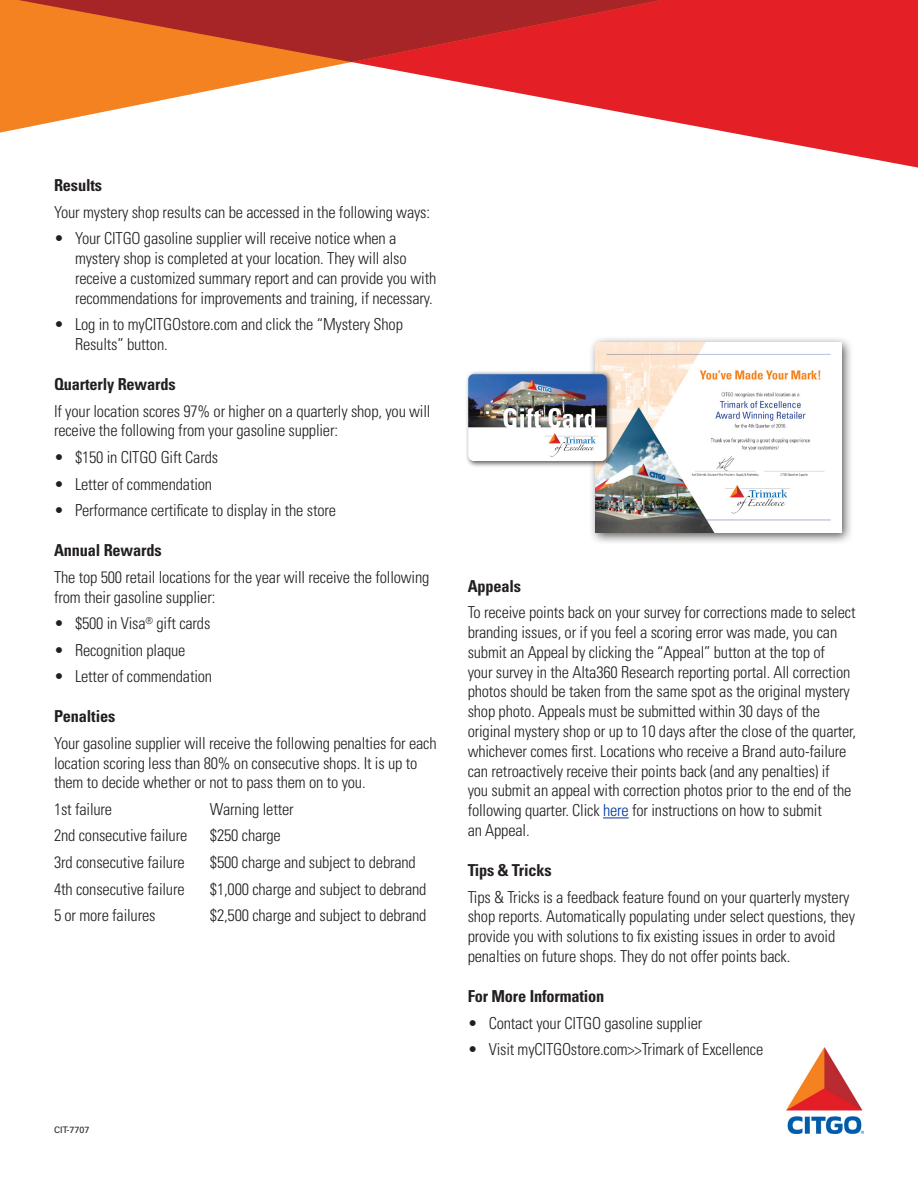
<style>
.page{position:relative;width:918px;height:1188px;background:#fff}
.page>*{position:absolute;margin:0;border:0;box-sizing:border-box;transform-origin:0 0}
.t1{font:300 condensed 16.5px/19.8px "Univers LT Std";letter-spacing:-.01em;color:#231f20}
.t2{font:700 condensed 16.5px "Univers LT Std";letter-spacing:-.01em;color:#231f20}
.t3{font:9px "Univers LT Std";color:#231f20}
.s1{color:#0036a0}
</style>
<div class="page">
<svg style="left:603px;top:818px;width:26px;height:1px"></svg>
<img style="left:787px;top:1047px;width:76px;height:87px">
<div style="left:588px;top:336px;width:266px;height:209px;background:#231f20;opacity:.75"></div>
<img style="left:595px;top:343px;width:246px;height:189px">
<div style="left:465px;top:371px;width:148px;height:96px;background:#231f20;opacity:.75"></div>
<img style="left:468px;top:374px;width:139px;height:87px">
<svg style="left:661px;top:0;width:257px;height:168px;fill:#e41f25"></svg>
<svg style="left:0;top:0;width:661px;height:133px"></svg>
<svg style="left:18px;top:0;width:643px;height:62px"></svg>
<p class="t2" style="left:54px;top:175px;width:50px">Results</p>
<p class="t1" style="left:54px;top:202px;width:378px">Your mystery shop results can be accessed in the following ways:</p>
<p class="t1" style="left:75px;top:229px;width:363px;text-indent:-21px">• Your CITGO gasoline supplier will receive notice when a mystery shop is completed at your location. They will also receive a customized summary report and can provide you with recommendations for improvements and training, if necessary.</p>
<p class="t1" style="left:75px;top:315px;width:329px;text-indent:-21px">• Log in to myCITGOstore.com and click the “Mystery Shop<br>Results” button.</p>
<p class="t2" style="left:54px;top:374px;width:123px">Quarterly Rewards</p>
<p class="t1" style="left:54px;top:401px;width:378px">If your location scores 97% or higher on a quarterly shop, you will receive the following from your gasoline supplier:</p>
<p class="t1" style="left:54px;top:447px;width:166px">• $150 in CITGO Gift Cards</p>
<p class="t1" style="left:54px;top:474px;width:160px">• Letter of commendation</p>
<p class="t1" style="left:54px;top:500px;width:284px">• Performance certificate to display in the store</p>
<p class="t2" style="left:54px;top:540px;width:109px">Annual Rewards</p>
<p class="t1" style="left:54px;top:567px;width:377px">The top 500 retail locations for the year will receive the following from their gasoline supplier:</p>
<p class="t1" style="left:54px;top:613px;width:158px">• $500 in Visa<sup>®</sup> gift cards</p>
<p class="t1" style="left:54px;top:640px;width:133px">• Recognition plaque</p>
<p class="t1" style="left:54px;top:666px;width:160px">• Letter of commendation</p>
<p class="t2" style="left:54px;top:706px;width:63px">Penalties</p>
<p class="t1" style="left:54px;top:733px;width:384px">Your gasoline supplier will receive the following penalties for each location scoring less than 80% on consecutive shops. It is up to them to decide whether or not to pass them on to you.</p>
<p class="t1" style="left:54px;top:799px;width:60px">1st failure</p>
<p class="t1" style="left:210px;top:799px;width:85px">Warning letter</p>
<p class="t1" style="left:54px;top:826px;width:135px">2nd consecutive failure</p>
<p class="t1" style="left:210px;top:826px;width:72px">$250 charge</p>
<p class="t1" style="left:54px;top:852px;width:132px">3rd consecutive failure</p>
<p class="t1" style="left:210px;top:852px;width:207px">$500 charge and subject to debrand</p>
<p class="t1" style="left:54px;top:879px;width:132px">4th consecutive failure</p>
<p class="t1" style="left:210px;top:879px;width:218px">$1,000 charge and subject to debrand</p>
<p class="t1" style="left:54px;top:905px;width:103px">5 or more failures</p>
<p class="t1" style="left:210px;top:905px;width:218px">$2,500 charge and subject to debrand</p>
<p class="t3" style="left:54px;top:1125px;width:37px">CIT-7707</p>
<p class="t2" style="left:468px;top:576px;width:55px">Appeals</p>
<p class="t1" style="left:468px;top:603px;width:390px">To receive points back on your survey for corrections made to select branding issues, or if you feel a scoring error was made, you can submit an Appeal by clicking the “Appeal” button at the top of<br>your survey in the Alta360 Research reporting portal. All correction photos should be taken from the same spot as the original mystery shop photo. Appeals must be submitted within 30 days of the original mystery shop or up to 10 days after the close of the quarter, whichever comes first. Locations who receive a Brand auto-failure can retroactively receive their points back (and any penalties) if<br>you submit an appeal with correction photos prior to the end of the following quarter. Click <span class="s1">here</span> for instructions on how to submit<br>an Appeal.</p>
<p class="t2" style="left:468px;top:860px;width:86px">Tips &amp; Tricks</p>
<p class="t1" style="left:468px;top:887px;width:389px">Tips &amp; Tricks is a feedback feature found on your quarterly mystery shop reports. Automatically populating under select questions, they provide you with solutions to fix existing issues in order to avoid penalties on future shops. They do not offer points back.</p>
<p class="t2" style="left:468px;top:986px;width:138px">For More Information</p>
<p class="t1" style="left:468px;top:1013px;width:236px">• Contact your CITGO gasoline supplier</p>
<p class="t1" style="left:468px;top:1040px;width:297px">• Visit myCITGOstore.com&gt;&gt;Trimark of Excellence</p>
</div>
